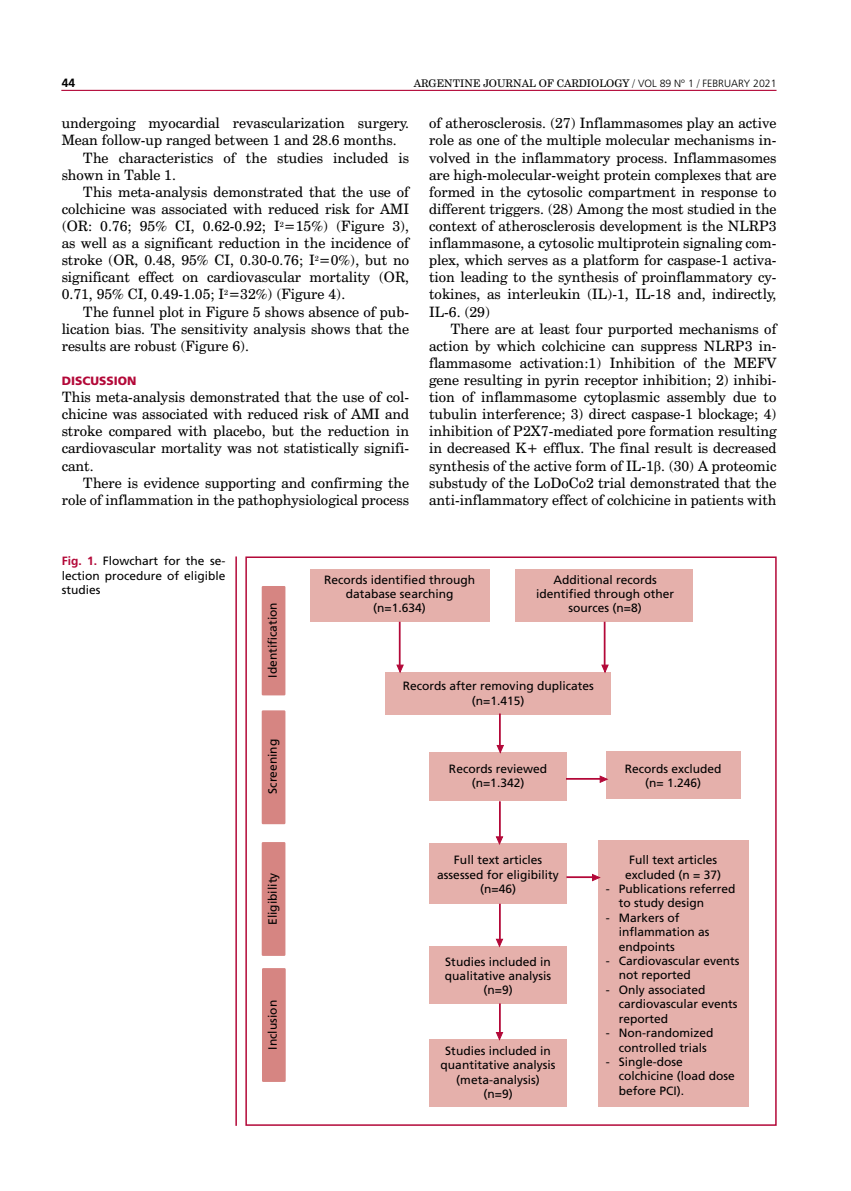
<style>
.page{position:relative;width:851px;height:1191px;background:#fff}
.page>*{position:absolute;margin:0;border:0;box-sizing:border-box;transform-origin:0 0}
.t1{font:14.25px/17.1px "Century Schoolbook BT";color:#000;text-align:justify}
.t2{font:12px/14.4px "Frutiger LT Std";color:#000;text-align:center}
.t3{font:900 12px "Frutiger LT Std";color:#b30838}
.t4{font:700 12px "Frutiger LT Std";color:#000}
.t5{font:10.5px "Century Schoolbook BT";color:#000}
.s1{font-family:"Frutiger LT Std";font-weight:300}
.s2{font-family:"Times New Roman"}
.s3{font-weight:700;color:#b30838}
</style>
<div class="page">
<hr style="left:61px;top:90px;width:715px;height:1px;background:#b30838">
<hr style="left:235px;top:556px;width:2px;height:569px;background:#b30838">
<div style="left:598px;top:840px;width:150px;height:267px;background:#e5b0ab"></div>
<div style="left:606px;top:751px;width:134px;height:48px;background:#e5b0ab"></div>
<div style="left:515px;top:569px;width:178px;height:53px;background:#e5b0ab"></div>
<div style="left:310px;top:569px;width:179px;height:53px;background:#e5b0ab"></div>
<div style="left:385px;top:672px;width:226px;height:42px;background:#e5b0ab"></div>
<div style="left:429px;top:752px;width:137px;height:48px;background:#e5b0ab"></div>
<div style="left:429px;top:843px;width:138px;height:61px;background:#e5b0ab"></div>
<div style="left:429px;top:946px;width:137px;height:58px;background:#e5b0ab"></div>
<div style="left:429px;top:1039px;width:137px;height:68px;background:#e5b0ab"></div>
<div style="left:262px;top:586px;width:23px;height:109px;background:#d68582"></div>
<div style="left:262px;top:710px;width:23px;height:114px;background:#d68582"></div>
<div style="left:262px;top:842px;width:23px;height:114px;background:#d68582"></div>
<div style="left:262px;top:968px;width:24px;height:114px;background:#d68582"></div>
<svg style="left:496px;top:939px;width:7px;height:8px"></svg>
<div style="left:499px;top:904px;width:1px;height:36px;border:1px solid #b30838"></div>
<svg style="left:496px;top:1004px;width:7px;height:36px"></svg>
<div style="left:499px;top:1003px;width:1px;height:30px;border:1px solid #b30838"></div>
<svg style="left:496px;top:836px;width:7px;height:8px"></svg>
<div style="left:499px;top:801px;width:1px;height:37px;border:1px solid #b30838"></div>
<svg style="left:497px;top:745px;width:6px;height:8px"></svg>
<div style="left:499px;top:714px;width:1px;height:31px;border:1px solid #b30838"></div>
<svg style="left:396px;top:665px;width:7px;height:7px"></svg>
<div style="left:399px;top:622px;width:1px;height:43px;border:1px solid #b30838"></div>
<svg style="left:601px;top:665px;width:7px;height:7px"></svg>
<div style="left:604px;top:622px;width:1px;height:43px;border:1px solid #b30838"></div>
<svg style="left:566px;top:874px;width:34px;height:7px"></svg>
<svg style="left:599px;top:776px;width:8px;height:6px"></svg>
<div style="left:566px;top:778px;width:34px;height:1px;border:1px solid #b30838"></div>
<div style="left:245px;top:556px;width:531px;height:569px;border:2px solid #b30838"></div>
<p class="t4" style="left:62px;top:75px;width:15px">44</p>
<p class="t5" style="left:413px;top:77px;width:364px">ARGENTINE JOURNAL OF CARDIOLOGY / <span class="s1">VOL 89 Nº 1</span> / <span class="s1">FEBRUARY 2021</span></p>
<p class="t1" style="left:62px;top:115px;width:349px">undergoing myocardial revascularization surgery.</p>
<p class="t1" style="left:62px;top:132px;width:336px">Mean follow-up ranged between 1 and 28.6 months.</p>
<p class="t1" style="left:83px;top:149px;width:327px">The characteristics of the studies included is</p>
<p class="t1" style="left:62px;top:166px;width:116px">shown in Table 1.</p>
<p class="t1" style="left:83px;top:183px;width:327px">This meta-analysis demonstrated that the use of</p>
<p class="t1" style="left:62px;top:200px;width:349px">colchicine was associated with reduced risk for AMI</p>
<p class="t1" style="left:62px;top:217px;width:349px">(OR: 0.76; 95% CI, 0.62-0.92; I<sup>2</sup>=15%) (Figure 3),</p>
<p class="t1" style="left:62px;top:234px;width:349px">as well as a significant reduction in the incidence of</p>
<p class="t1" style="left:62px;top:251px;width:349px">stroke (OR, 0.48, 95% CI, 0.30-0.76; I<sup>2</sup>=0%), but no</p>
<p class="t1" style="left:62px;top:268px;width:349px">significant effect on cardiovascular mortality (OR,</p>
<p class="t1" style="left:62px;top:286px;width:285px">0.71, 95% CI, 0.49-1.05; I<sup>2</sup>=32%) (Figure 4).</p>
<p class="t1" style="left:83px;top:303px;width:327px">The funnel plot in Figure 5 shows absence of pub-</p>
<p class="t1" style="left:62px;top:320px;width:349px">lication bias. The sensitivity analysis shows that the</p>
<p class="t1" style="left:62px;top:337px;width:189px">results are robust (Figure 6).</p>
<p class="t3" style="left:62px;top:373px;width:76px">DISCUSSION</p>
<p class="t1" style="left:62px;top:388px;width:349px">This meta-analysis demonstrated that the use of col&shy;chicine was associated with reduced risk of AMI and stroke compared with placebo, but the reduction in cardiovascular mortality was not statistically signifi&shy;cant.</p>
<p class="t1" style="left:62px;top:474px;width:349px;text-align:right">There is evidence supporting and confirming the role of inflammation in the pathophysiological process</p>
<p class="t1" style="left:429px;top:115px;width:349px">of atherosclerosis. (27) Inflammasomes play an active role as one of the multiple molecular mechanisms in&shy;volved in the inflammatory process. Inflammasomes are high-molecular-weight protein complexes that are formed in the cytosolic compartment in response to different triggers. (28) Among the most studied in the context of atherosclerosis development is the NLRP3 inflammasone, a cytosolic multiprotein signaling com&shy;plex, which serves as a platform for caspase-1 activa&shy;tion leading to the synthesis of proinflammatory cy&shy;tokines, as interleukin (IL)-1, IL-18 and, indirectly, IL-6. (29)</p>
<p class="t1" style="left:429px;top:320px;width:349px;text-indent:21px">There are at least four purported mechanisms of action by which colchicine can suppress NLRP3 in&shy;flammasome activation:1) Inhibition of the MEFV gene resulting in pyrin receptor inhibition; 2) inhibi&shy;tion of inflammasome cytoplasmic assembly due to tubulin interference; 3) direct caspase-1 blockage; 4) inhibition of P2X7-mediated pore formation resulting in decreased K+ efflux. The final result is decreased synthesis of the active form of IL-1<span class="s2">β</span>. (30) A proteomic substudy of the LoDoCo2 trial demonstrated that the anti-inflammatory effect of colchicine in patients with</p>
<p class="t2" style="left:62px;top:554px;width:165px;text-align:justify"><span class="s3">Fig. 1.</span> Flowchart for the se&shy;lection procedure of eligible studies</p>
<p class="t2" style="left:265px;top:678px;width:77px;rotate:-90deg">Identification</p>
<p class="t2" style="left:265px;top:794px;width:56px;rotate:-90deg">Screening</p>
<p class="t2" style="left:265px;top:925px;width:54px;rotate:-90deg">Eligibility</p>
<p class="t2" style="left:265px;top:1049px;width:51px;rotate:-90deg">Inclusion</p>
<p class="t2" style="left:324px;top:572px;width:152px">Records identified through database searching (n=1.634)</p>
<p class="t2" style="left:536px;top:572px;width:140px">Additional records identified through other sources (n=8)</p>
<p class="t2" style="left:402px;top:679px;width:192px">Records after removing duplicates (n=1.415)</p>
<p class="t2" style="left:449px;top:761px;width:100px">Records reviewed (n=1.342)</p>
<p class="t2" style="left:624px;top:761px;width:98px">Records excluded (n= 1.246)</p>
<p class="t2" style="left:437px;top:853px;width:123px">Full text articles assessed for eligibility (n=46)</p>
<p class="t2" style="left:445px;top:954px;width:108px">Studies included in qualitative analysis (n=9)</p>
<p class="t2" style="left:440px;top:1043px;width:116px">Studies included in quantitative analysis (meta-analysis) (n=9)</p>
<p class="t2" style="left:625px;top:853px;width:97px">Full text articles excluded (n = 37)</p>
<p class="t2" style="left:618px;top:881px;width:118px;text-align:left;text-indent:-13px">- Publications referred to study design</p>
<p class="t2" style="left:618px;top:910px;width:92px;text-align:left;text-indent:-13px">- Markers of inflammation as endpoints</p>
<p class="t2" style="left:618px;top:953px;width:122px;text-align:left;text-indent:-13px">- Cardiovascular events not reported</p>
<p class="t2" style="left:618px;top:982px;width:120px;text-align:left;text-indent:-13px">- Only associated cardiovascular events reported</p>
<p class="t2" style="left:606px;top:1025px;width:109px">- Non-randomized controlled trials</p>
<p class="t2" style="left:618px;top:1054px;width:118px;text-align:left;text-indent:-13px">- Single-dose colchicine (load dose before PCI).</p>
</div>
